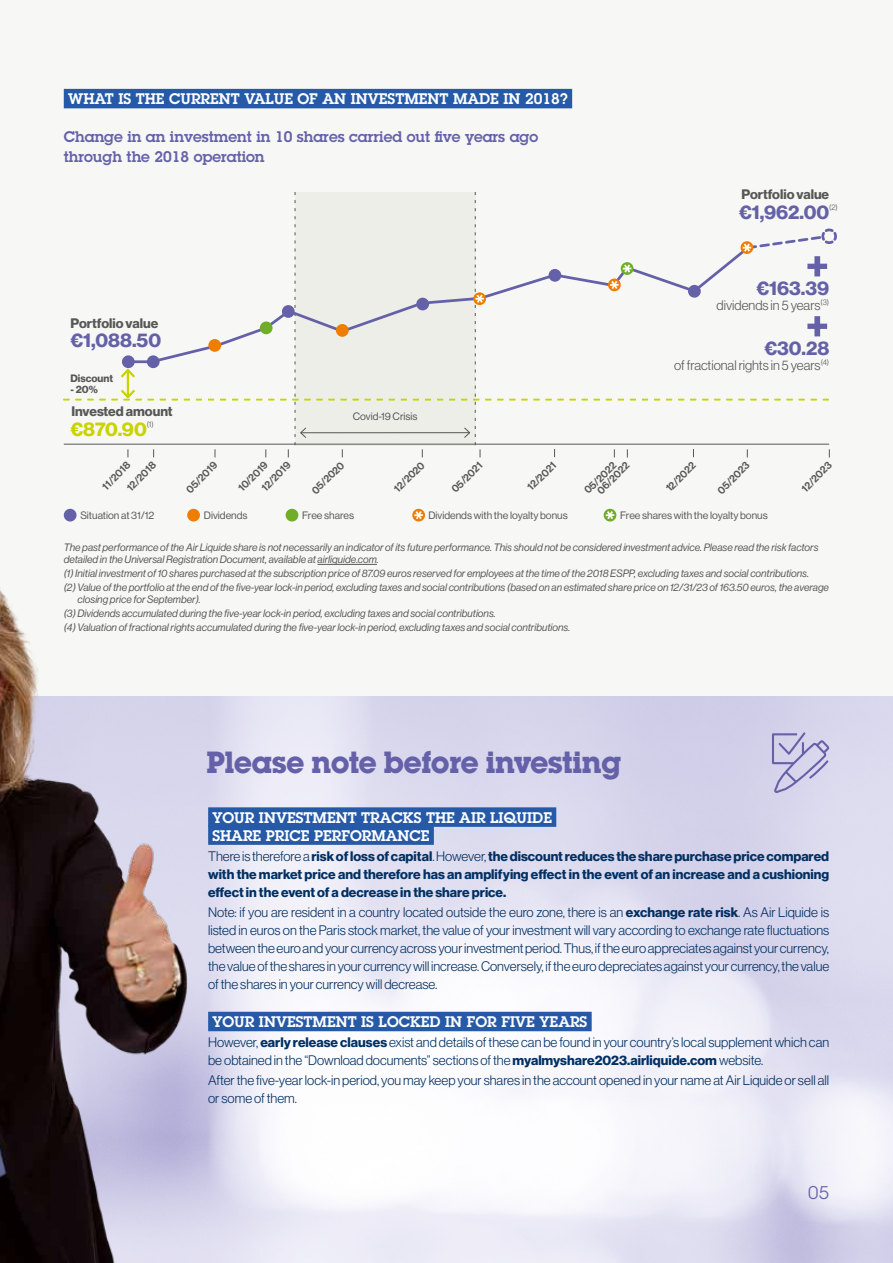
<style>
.page{position:relative;width:893px;height:1263px;background:#fff}
.page>*{position:absolute;margin:0;border:0;box-sizing:border-box;transform-origin:0 0}
.t1{font:700 30px "Lubalin Graph Std";letter-spacing:-.025em;color:#6561a9}
.t2{font:19.5px "N Haas Grotesk DS Std 75 Bd";color:#6561a9}
.t3{font:19.5px "N Haas Grotesk DS Std 75 Bd";color:#c8d300}
.t4{font:18px "Lubalin Graph Std";color:#6561a9}
.t5{font:600 15px/18px "Lubalin Graph Std";color:#fff}
.t6{font:600 15px/19.5px "Lubalin Graph Std";color:#6561a9}
.t7{font:13.5px/18px "N Haas Grotesk DS Std 45 Lt";color:#003063}
.t8{font:13.5px/18px "N Haas Grotesk DS Std 75 Bd";color:#003063;text-align:justify}
.t9{font:13.5px "N Haas Grotesk DS Std 45 Lt";color:#575756}
.t10{font:13.5px "N Haas Grotesk DS Std 75 Bd";color:#575756}
.t11{font:10.5px/14.1px "N Haas Grotesk DS Std 56 It";color:#575756}
.t12{font:10.5px "N Haas Grotesk DS Std 55 Rg";color:#575756}
.t13{font:10.5px/18.1px "N Haas Grotesk DS Std 65 Md";color:#575756}
.t14{font:10.5px "N Haas Grotesk DS Std 75 Bd";color:#575756}
.t15{font:7.8px "N Haas Grotesk DS Std 45 Lt";color:#575756}
.s1{font-family:"N Haas Grotesk DS Std 45 Lt"}
.s2{font-family:"N Haas Grotesk DS Std 75 Bd"}
</style>
<div class="page">
<div style="left:0;top:0;width:893px;height:695px;background:#f7f8f5"></div>
<img style="left:0;top:508px;width:298px;height:755px">
<div style="left:64px;top:89px;width:508px;height:19px;background:#265aa6"></div>
<svg style="left:771px;top:730px;width:60px;height:64px;background:#c3c0df"></svg>
<div style="left:208px;top:807px;width:348px;height:20px;background:#265aa6"></div>
<div style="left:208px;top:825px;width:226px;height:20px;background:#265aa6"></div>
<div style="left:208px;top:1012px;width:384px;height:19px;background:#265aa6"></div>
<hr style="left:318px;top:564px;width:59px;height:1px;background:#575756">
<div style="left:64px;top:509px;width:13px;height:12px;background:#6561a9;border-radius:50%"></div>
<div style="left:187px;top:509px;width:13px;height:12px;background:#ef7d00;border-radius:50%"></div>
<div style="left:286px;top:509px;width:12px;height:12px;background:#70ad28;border-radius:50%"></div>
<svg style="left:412px;top:509px;width:13px;height:12px"></svg>
<svg style="left:414px;top:511px;width:9px;height:8px"></svg>
<div style="left:604px;top:509px;width:12px;height:12px;background:#70ad28;border-radius:50%"></div>
<svg style="left:606px;top:511px;width:8px;height:8px"></svg>
<svg style="left:63px;top:192px;width:774px;height:265px"></svg>
<div style="left:122px;top:355px;width:13px;height:13px;background:#6561a9;border-radius:50%"></div>
<h3 class="t5" style="left:68px;top:90px;width:501px">WHAT IS THE CURRENT VALUE OF AN INVESTMENT MADE IN 2018?</h3>
<h3 class="t6" style="left:64px;top:127px;width:476px">Change in an investment in 10 shares carried out five years ago through the 2018 operation</h3>
<p class="t10" style="left:71px;top:315px;width:89px">Portfolio value</p>
<h2 class="t2" style="left:71px;top:329px;width:92px">€1,088.50</h2>
<p class="t14" style="left:71px;top:373px;width:44px">Discount</p>
<p class="t14" style="left:71px;top:383px;width:29px">- 20%</p>
<p class="t10" style="left:71px;top:403px;width:103px">Invested amount</p>
<h2 class="t3" style="left:71px;top:417px;width:78px">€870.90</h2>
<p class="t15" style="left:147px;top:419px;width:9px">(1)</p>
<p class="t12" style="left:353px;top:410px;width:66px">Covid-19 Crisis</p>
<p class="t10" style="left:741px;top:187px;width:89px">Portfolio value</p>
<h2 class="t2" style="left:739px;top:201px;width:91px">€1,962.00</h2>
<p class="t15" style="left:829px;top:203px;width:10px">(2)</p>
<h2 class="t2" style="left:757px;top:276px;width:74px">€163.39</h2>
<p class="t9" style="left:717px;top:297px;width:114px">dividends in 5 years<sup>(3)</sup></p>
<h2 class="t2" style="left:765px;top:336px;width:66px">€30.28</h2>
<p class="t9" style="left:674px;top:357px;width:156px">of fractional rights in 5 years<sup>(4)</sup></p>
<p class="t13" style="left:109px;top:470px;width:38px;text-indent:-17px;rotate:-45deg">11/2018<br>12/2018</p>
<p class="t13" style="left:182px;top:485px;width:41px;rotate:-45deg">05/2019</p>
<p class="t13" style="left:246px;top:472px;width:38px;line-height:16.2px;text-indent:-17px;rotate:-45deg">10/2019<br>12/2019</p>
<p class="t13" style="left:307px;top:486px;width:43px;rotate:-45deg">05/2020</p>
<p class="t13" style="left:389px;top:484px;width:40px;rotate:-45deg">12/2020</p>
<p class="t13" style="left:447px;top:484px;width:40px;rotate:-45deg">05/2021</p>
<p class="t13" style="left:523px;top:482px;width:38px;rotate:-45deg">12/2021</p>
<p class="t13" style="left:589px;top:482px;width:42px;line-height:9.1px;text-indent:-9px;rotate:-45deg">05/2022<br>06/2022</p>
<p class="t13" style="left:661px;top:484px;width:39px;rotate:-45deg">12/2022</p>
<p class="t13" style="left:713px;top:486px;width:42px;rotate:-45deg">05/2023</p>
<p class="t13" style="left:797px;top:484px;width:39px;rotate:-45deg">12/2023</p>
<p class="t12" style="left:80px;top:510px;width:75px">Situation at 31/12</p>
<p class="t12" style="left:204px;top:510px;width:45px">Dividends</p>
<p class="t12" style="left:302px;top:510px;width:53px">Free shares</p>
<p class="t12" style="left:428px;top:510px;width:141px">Dividends with the loyalty bonus</p>
<p class="t12" style="left:620px;top:510px;width:149px">Free shares with the loyalty bonus</p>
<p class="t11" style="left:64px;top:541px;width:756px;line-height:12px">The past performance of the Air Liquide share is not necessarily an indicator of its future performance. This should not be considered investment advice. Please read the risk factors detailed in the Universal Registration Document, available at airliquide.com.</p>
<p class="t11" style="left:64px;top:566px;width:767px">(1) Initial investment of 10 shares purchased at the subscription price of 87.09 euros reserved for employees at the time of the 2018 ESPP, excluding taxes and social contributions.<br>(2) Value of the portfolio at the end of the five-year lock-in period, excluding taxes and social contributions (based on an estimated share price on 12/31/23 of 163.50 euros, the average</p>
<p class="t11" style="left:64px;top:592px;width:508px;text-indent:14px">closing price for September).<br>(3) Dividends accumulated during the five-year lock-in period, excluding taxes and social contributions.<br>(4) Valuation of fractional rights accumulated during the five-year lock-in period, excluding taxes and social contributions.</p>
<h1 class="t1" style="left:206px;top:743px;width:417px">Please note before investing</h1>
<h3 class="t5" style="left:212px;top:808px;width:341px">YOUR INVESTMENT TRACKS THE AIR LIQUIDE<br>SHARE PRICE PERFORMANCE</h3>
<p class="t8" style="left:208px;top:847px;width:622px"><span class="s1">There is therefore a</span> risk of loss of capital<span class="s1">. However,</span> the discount reduces the share purchase price compared with the market price and therefore has an amplifying effect in the event of an increase and a cushioning effect in the event of a decrease in the share price.</p>
<p class="t7" style="left:208px;top:903px;width:623px;text-align:justify">Note: if you are resident in a country located outside the euro zone, there is an <span class="s2">exchange rate risk</span>. As Air Liquide is listed in euros on the Paris stock market, the value of your investment will vary according to exchange rate fluctuations between the euro and your currency across your investment period. Thus, if the euro appreciates against your currency, the value of the shares in your currency will increase. Conversely, if the euro depreciates against your currency, the value of the shares in your currency will decrease.</p>
<h3 class="t5" style="left:212px;top:1012px;width:377px">YOUR INVESTMENT IS LOCKED IN FOR FIVE YEARS</h3>
<p class="t7" style="left:208px;top:1033px;width:622px">However, <span class="s2">early release clauses</span> exist and details of these can be found in your country’s local supplement which can be obtained in the “Download documents” sections of the <span class="s2">myalmyshare2023.airliquide.com</span> website.</p>
<p class="t7" style="left:208px;top:1071px;width:622px">After the five-year lock-in period, you may keep your shares in the account opened in your name at Air Liquide or sell all or some of them.</p>
<h3 class="t4" style="left:808px;top:1181px;width:22px">05</h3>
</div>
